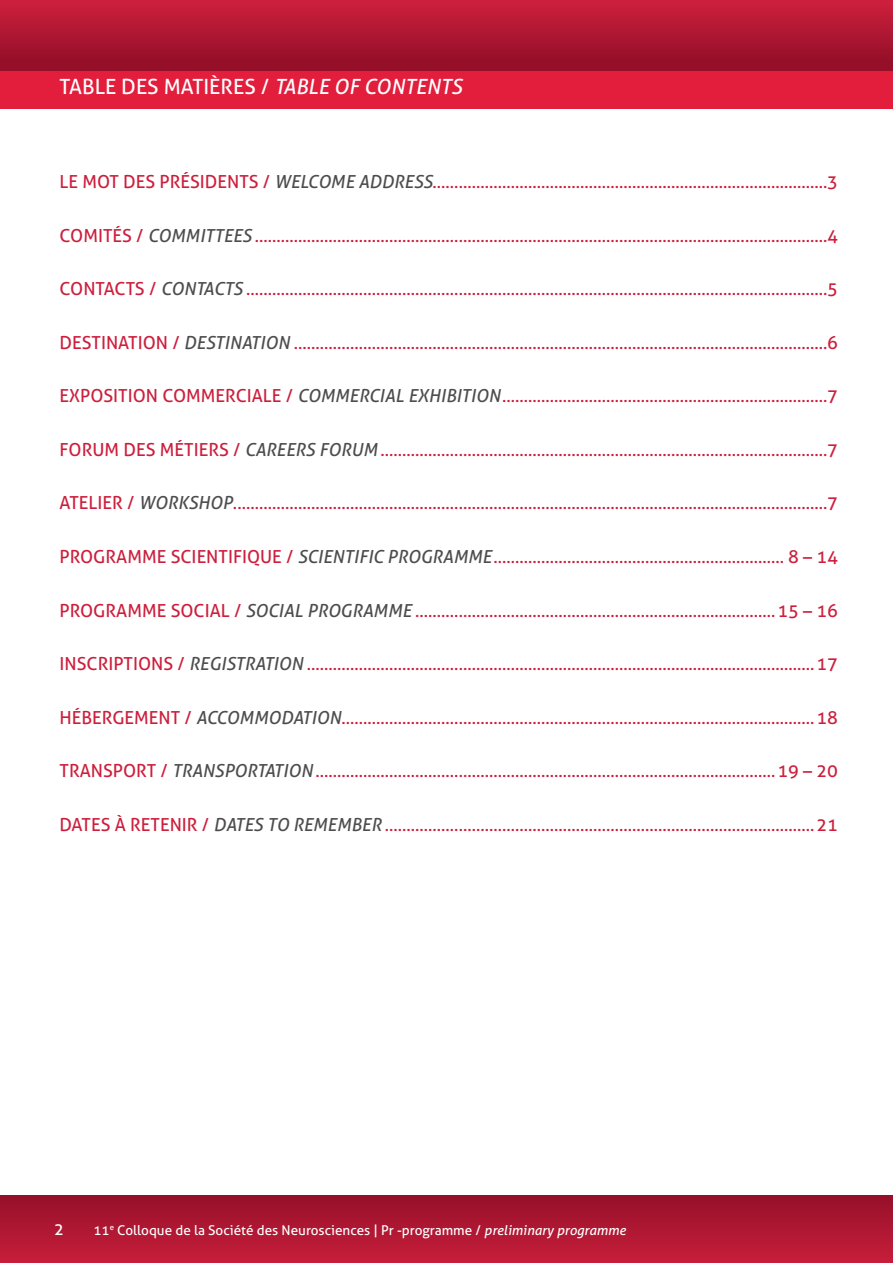
<style>
.page{position:relative;width:893px;height:1263px;background:#fff}
.page>*{position:absolute;margin:0;border:0;box-sizing:border-box;transform-origin:0 0}
.t1{font:21px "Aller";color:#fff}
.t2{font:18px "Aller";color:#cd1f3d}
.t3{font:16.5px "Aller";color:#fff}
.t4{font:13.5px "Aller";color:#fff}
.s1{font-style:italic}
.s2{font-style:italic;color:#4d4d4f}
</style>
<div class="page">
<svg style="left:0;top:0;width:893px;height:71px;background:#ad1631"></svg>
<div style="left:0;top:71px;width:893px;height:38px;background:#e31d3c"></div>
<div style="left:0;top:1195px;width:893px;height:68px;background:linear-gradient(to bottom,#960f29,#c61e3b)"></div>
<p class="t1" style="left:60px;top:74px;width:404px">TABLE DES MATIÈRES / <span class="s1">TABLE OF CONTENTS</span></p>
<p class="t2" style="left:60px;top:171px;width:780px">LE MOT DES PRÉSIDENTS / <span class="s2">WELCOME ADDRESS</span>...........................................................................................3</p>
<p class="t2" style="left:60px;top:224px;width:780px">COMITÉS / <span class="s2">COMMITTEES</span> ....................................................................................................................................4</p>
<p class="t2" style="left:60px;top:278px;width:780px">CONTACTS / <span class="s2">CONTACTS</span> ......................................................................................................................................5</p>
<p class="t2" style="left:60px;top:331px;width:780px">DESTINATION / <span class="s2">DESTINATION</span> ...........................................................................................................................6</p>
<p class="t2" style="left:60px;top:385px;width:780px">EXPOSITION COMMERCIALE / <span class="s2">COMMERCIAL EXHIBITION</span>...........................................................................7</p>
<p class="t2" style="left:60px;top:438px;width:780px">FORUM DES MÉTIERS / <span class="s2">CAREERS FORUM</span> .......................................................................................................7</p>
<p class="t2" style="left:60px;top:492px;width:780px">ATELIER / <span class="s2">WORKSHOP</span>.........................................................................................................................................7</p>
<p class="t2" style="left:60px;top:546px;width:780px">PROGRAMME SCIENTIFIQUE / <span class="s2">SCIENTIFIC PROGRAMME</span>................................................................... 8 – 14</p>
<p class="t2" style="left:60px;top:599px;width:780px">PROGRAMME SOCIAL / <span class="s2">SOCIAL PROGRAMME</span> ...................................................................................15 – 16</p>
<p class="t2" style="left:60px;top:653px;width:780px">INSCRIPTIONS / <span class="s2">REGISTRATION</span> .....................................................................................................................17</p>
<p class="t2" style="left:60px;top:706px;width:780px">HÉBERGEMENT / <span class="s2">ACCOMMODATION</span>.............................................................................................................18</p>
<p class="t2" style="left:60px;top:760px;width:780px">TRANSPORT / <span class="s2">TRANSPORTATION</span>..........................................................................................................19 – 20</p>
<p class="t2" style="left:60px;top:813px;width:780px">DATES À RETENIR / <span class="s2">DATES TO REMEMBER</span> ...................................................................................................21</p>
<p class="t3" style="left:54px;top:1219px;width:11px">2</p>
<p class="t4" style="left:94px;top:1222px;width:534px">11<sup>e</sup> Colloque de la Société des Neurosciences | Pr -programme / <span class="s1">preliminary programme</span></p>
</div>
